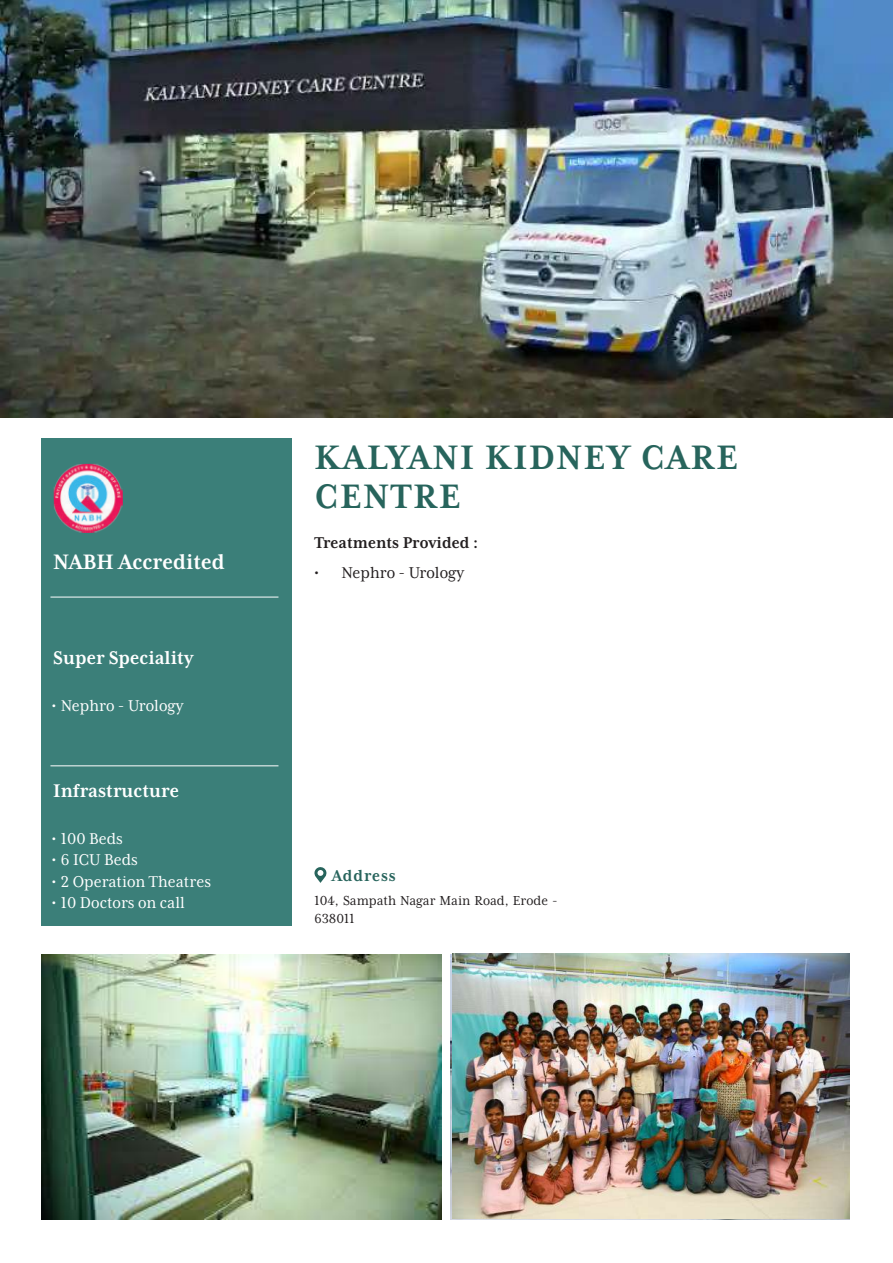
<style>
.page{position:relative;width:893px;height:1263px;background:#fff}
.page>*{position:absolute;margin:0;border:0;box-sizing:border-box;transform-origin:0 0}
.t1{font:700 39px/39px "Mrs Eaves XL Serif Nar OT";letter-spacing:.045em;color:#27645c}
.t2{font:700 24px "Mrs Eaves XL Serif Nar OT";color:#fff}
.t3{font:700 21px "Mrs Eaves XL Serif Nar OT";color:#fff}
.t4{font:18px "Mrs Eaves XL Serif Nar OT";color:#fff}
.t5{font:700 18px "Mrs Eaves XL Serif Nar OT";color:#231f20}
.t6{font:18px "Mrs Eaves XL Serif Nar OT";color:#231f20}
.t7{font:700 18px "Mrs Eaves XL Serif Nar OT";letter-spacing:.045em;color:#27645c}
.t8{font:15px/18px "Mrs Eaves XL Serif Nar OT";color:#231f20}
</style>
<div class="page">
<img style="left:0;top:0;width:893px;height:417px">
<img style="left:41px;top:954px;width:400px;height:265px">
<div style="left:41px;top:438px;width:251px;height:488px;background:#3b7f79"></div>
<hr style="left:50px;top:597px;width:228px;height:1px;background:#fff">
<hr style="left:50px;top:765px;width:228px;height:1px;background:#fff">
<img style="left:53px;top:464px;width:70px;height:69px">
<svg style="left:314px;top:867px;width:13px;height:16px"></svg>
<img style="left:452px;top:953px;width:398px;height:265px">
<h2 class="t2" style="left:53px;top:548px;width:173px">NABH Accredited</h2>
<p class="t3" style="left:53px;top:646px;width:142px">Super Speciality</p>
<p class="t4" style="left:52px;top:696px;width:133px">• Nephro - Urology</p>
<p class="t3" style="left:53px;top:779px;width:127px">Infrastructure</p>
<p class="t4" style="left:52px;top:828px;width:72px">• 100 Beds</p>
<p class="t4" style="left:52px;top:850px;width:88px">• 6 ICU Beds</p>
<p class="t4" style="left:52px;top:872px;width:161px">• 2 Operation Theatres</p>
<p class="t4" style="left:52px;top:893px;width:135px">• 10 Doctors on call</p>
<h1 class="t1" style="left:314px;top:438px;width:425px">KALYANI KIDNEY CARE<br>CENTRE</h1>
<p class="t5" style="left:314px;top:533px;width:165px">Treatments Provided :</p>
<p class="t6" style="left:314px;top:563px;width:151px">• Nephro - Urology</p>
<p class="t7" style="left:332px;top:866px;width:65px">Address</p>
<p class="t8" style="left:314px;top:892px;width:245px">104, Sampath Nagar Main Road, Erode -<br>638011</p>
</div>
